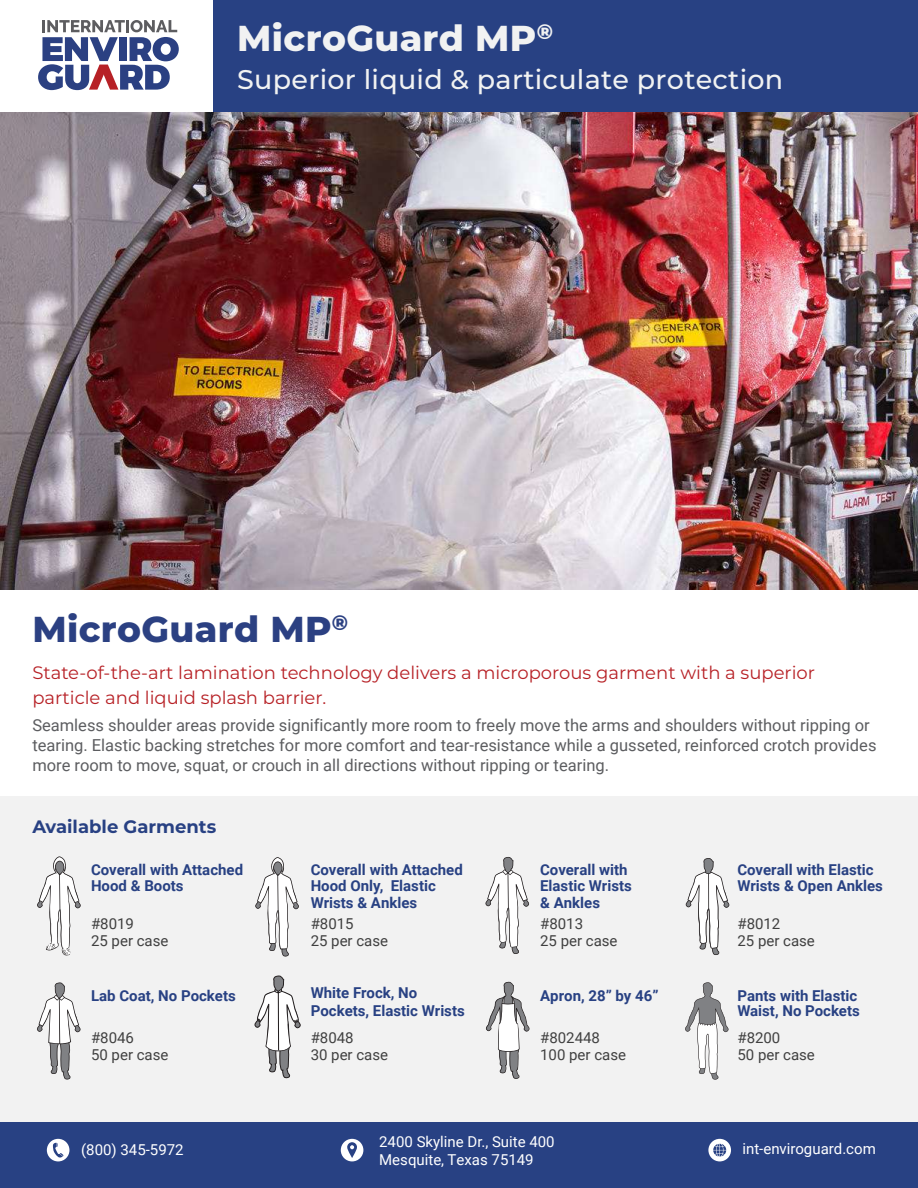
<style>
.page{position:relative;width:918px;height:1188px;background:#fff}
.page>*{position:absolute;margin:0;border:0;box-sizing:border-box;transform-origin:0 0}
.t1{font:800 36px "Montserrat";letter-spacing:.01em;color:#2b4082}
.t2{font:800 36px "Montserrat";letter-spacing:.01em;color:#f1f2f2}
.t3{font:500 27px "Montserrat";letter-spacing:.01em;color:#f1f2f2}
.t4{font:18px/25.5px "Montserrat";color:#b72126}
.t5{font:700 18px "Montserrat";color:#284183}
.t6{font:16.5px/19.8px "Roboto";color:#5c5d60}
.t7{font:700 15px/16.6px "Roboto";color:#284183}
.t8{font:15px/17.1px "Roboto";color:#404040}
.t9{font:15px "Roboto";color:#fff}
</style>
<div class="page">
<div style="left:0;top:797px;width:918px;height:342px;background:#f2f2f2"></div>
<div style="left:0;top:1122px;width:918px;height:66px;background:#284183"></div>
<svg style="left:47px;top:1139px;width:22px;height:22px"></svg>
<svg style="left:341px;top:1139px;width:22px;height:22px"></svg>
<svg style="left:708px;top:1139px;width:23px;height:22px"></svg>
<svg style="left:38px;top:20px;width:141px;height:70px"></svg>
<div style="left:213px;top:0;width:705px;height:113px;background:#284183"></div>
<svg style="left:485px;top:857px;width:44px;height:97px"></svg>
<svg style="left:685px;top:982px;width:43px;height:98px"></svg>
<svg style="left:37px;top:856px;width:44px;height:100px"></svg>
<svg style="left:37px;top:982px;width:44px;height:98px"></svg>
<svg style="left:255px;top:857px;width:44px;height:100px"></svg>
<svg style="left:486px;top:982px;width:44px;height:97px"></svg>
<svg style="left:686px;top:858px;width:43px;height:97px"></svg>
<hr style="left:708px;top:874px;width:1px;height:35px;background:#231f20">
<img style="left:0;top:113px;width:918px;height:476px">
<svg style="left:255px;top:975px;width:46px;height:103px"></svg>
<h1 class="t2" style="left:237px;top:18px;width:317px">MicroGuard MP<sup>®</sup></h1>
<h2 class="t3" style="left:237px;top:68px;width:548px">Superior liquid &amp; particulate protection</h2>
<h1 class="t1" style="left:32px;top:609px;width:317px">MicroGuard MP<sup>®</sup></h1>
<p class="t4" style="left:32px;top:661px;width:784px">State-of-the-art lamination technology delivers a microporous garment with a superior particle and liquid splash barrier.</p>
<p class="t6" style="left:32px;top:717px;width:846px">Seamless shoulder areas provide significantly more room to freely move the arms and shoulders without ripping or tearing. Elastic backing stretches for more comfort and tear-resistance while a gusseted, reinforced crotch provides more room to move, squat, or crouch in all directions without ripping or tearing.</p>
<p class="t5" style="left:32px;top:819px;width:185px">Available Garments</p>
<p class="t7" style="left:91px;top:862px;width:154px">Coverall with Attached<br>Hood &amp; Boots</p>
<p class="t8" style="left:91px;top:916px;width:44px">#8019</p>
<p class="t8" style="left:91px;top:933px;width:79px">25 per case</p>
<p class="t7" style="left:91px;top:988px;width:146px">Lab Coat, No Pockets</p>
<p class="t8" style="left:91px;top:1030px;width:79px">#8046<br>50 per case</p>
<p class="t9" style="left:81px;top:1143px;width:104px">(800) 345-5972</p>
<p class="t7" style="left:311px;top:862px;width:154px">Coverall with Attached<br>Hood Only, Elastic<br>Wrists &amp; Ankles</p>
<p class="t8" style="left:311px;top:916px;width:44px">#8015</p>
<p class="t8" style="left:311px;top:933px;width:79px">25 per case</p>
<p class="t7" style="left:311px;top:985px;width:156px;line-height:18px">White Frock, No<br>Pockets, Elastic Wrists</p>
<p class="t8" style="left:311px;top:1030px;width:79px">#8048<br>30 per case</p>
<p class="t7" style="left:540px;top:862px;width:93px">Coverall with<br>Elastic Wrists &amp; Ankles</p>
<p class="t8" style="left:540px;top:916px;width:79px">#8013<br>25 per case</p>
<p class="t7" style="left:540px;top:988px;width:120px">Apron, 28” by 46”</p>
<p class="t8" style="left:540px;top:1030px;width:87px">#802448<br>100 per case</p>
<p class="t7" style="left:737px;top:862px;width:147px">Coverall with Elastic<br>Wrists &amp; Open Ankles</p>
<p class="t8" style="left:737px;top:916px;width:79px">#8012<br>25 per case</p>
<p class="t7" style="left:737px;top:989px;width:124px;line-height:15.1px">Pants with Elastic<br>Waist, No Pockets</p>
<p class="t8" style="left:737px;top:1030px;width:44px">#8200</p>
<p class="t8" style="left:737px;top:1047px;width:79px">50 per case</p>
<p class="t9" style="left:379px;top:1135px;width:177px">2400 Skyline Dr., Suite 400</p>
<p class="t9" style="left:742px;top:1142px;width:135px">int-enviroguard.com</p>
<p class="t9" style="left:379px;top:1153px;width:156px">Mesquite, Texas 75149</p>
</div>
